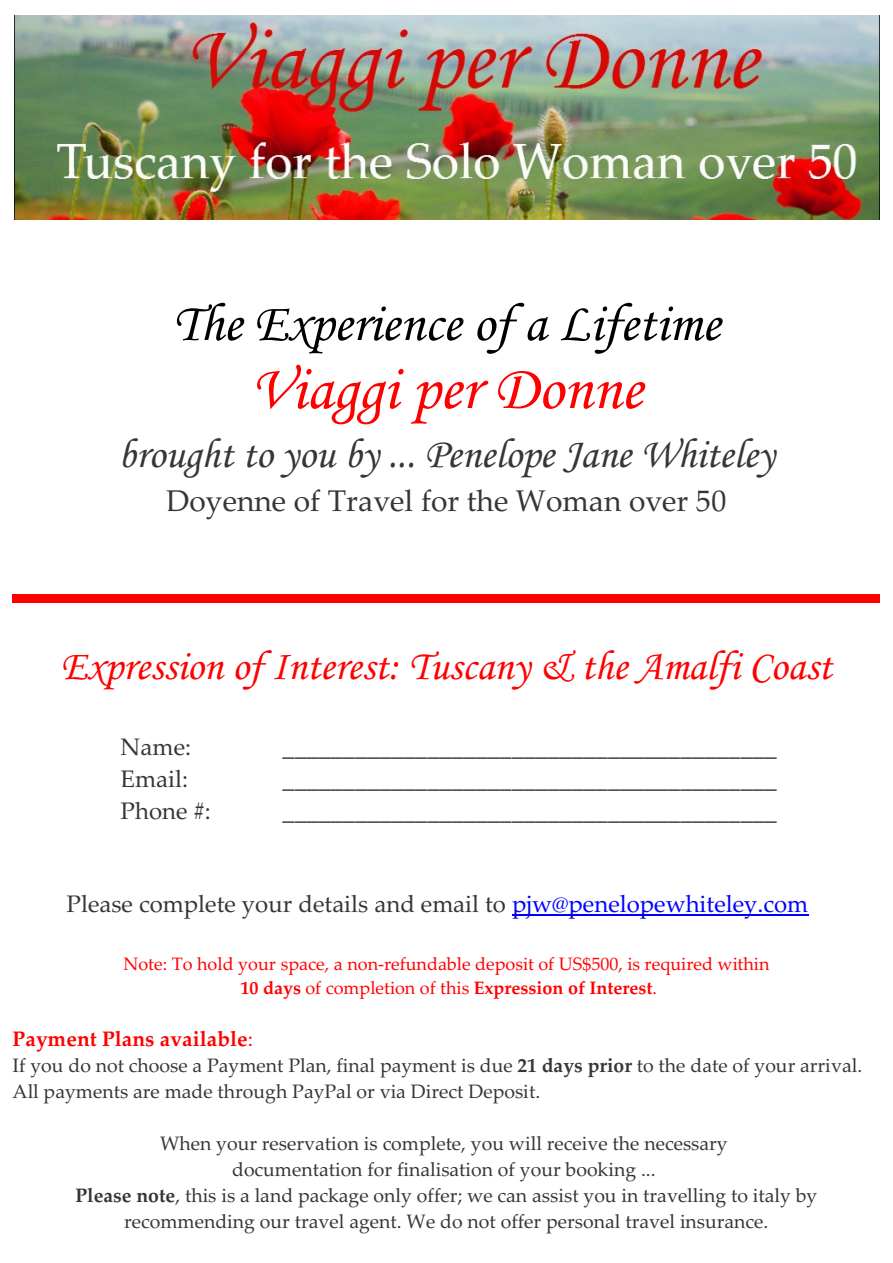
<style>
.page{position:relative;width:893px;height:1263px;background:#fff}
.page>*{position:absolute;margin:0;border:0;box-sizing:border-box;transform-origin:0 0}
.t1{font:italic 63px "Monotype Corsiva";color:#f00}
.t2{font:italic 54px "Monotype Corsiva";color:#000}
.t3{font:italic 42px "Monotype Corsiva";color:#f00}
.t4{font:italic 42px "Monotype Corsiva";color:#363636}
.t5{font:30px "Palatino Linotype";color:#363636}
.t6{font:24px "Palatino Linotype";color:#363636}
.t7{font:700 21px "Palatino Linotype";color:#f00}
.t8{font:19.5px/26px "Palatino Linotype";color:#363636}
.t9{font:18px/24.2px "Palatino Linotype";color:#f00;text-align:center}
.s1{color:#00f}
.s2{font-weight:700}
.s3{font-weight:400}
</style>
<div class="page">
<img style="left:15px;top:15px;width:864px;height:204px">
<hr style="left:512px;top:915px;width:297px;height:1px;background:#00f">
<div style="left:13px;top:594px;width:867px;height:8px;background:#f00"></div>
<h2 class="t2" style="left:173px;top:303px;width:549px">The Experience of a Lifetime</h2>
<h1 class="t1" style="left:251px;top:365px;width:393px">Viaggi per Donne</h1>
<h3 class="t4" style="left:118px;top:438px;width:658px">brought to you by ... Penelope Jane Whiteley</h3>
<h3 class="t5" style="left:166px;top:489px;width:561px">Doyenne of Travel for the Woman over 50</h3>
<h3 class="t3" style="left:61px;top:650px;width:772px">Expression of Interest: Tuscany &amp; the Amalfi Coast</h3>
<p class="t6" style="left:121px;top:737px;width:72px">Name:</p>
<p class="t6" style="left:121px;top:769px;width:69px">Email:</p>
<p class="t6" style="left:121px;top:801px;width:92px">Phone #:</p>
<p class="t6" style="left:283px;top:737px;width:496px">_________________________________________</p>
<p class="t6" style="left:283px;top:769px;width:496px">_________________________________________</p>
<p class="t6" style="left:283px;top:801px;width:496px">_________________________________________</p>
<p class="t6" style="left:67px;top:894px;width:743px">Please complete your details and email to <span class="s1">pjw@penelopewhiteley.com</span></p>
<p class="t9" style="left:123px;top:954px;width:647px">Note: To hold your space, a non-refundable deposit of US$500, is required within<br><span class="s2">10 days</span> of completion of this <span class="s2">Expression of Interest</span>.</p>
<p class="t7" style="left:13px;top:1030px;width:242px">Payment Plans available<span class="s3">:</span></p>
<p class="t8" style="left:13px;top:1055px;width:851px">If you do not choose a Payment Plan, final payment is due <span class="s2">21 days prior</span> to the date of your arrival.<br>All payments are made through PayPal or via Direct Deposit.</p>
<p class="t8" style="left:75px;top:1133px;width:743px;text-align:center">When your reservation is complete, you will receive the necessary<br>documentation for finalisation of your booking ...<br><span class="s2">Please note</span>, this is a land package only offer; we can assist you in travelling to italy by recommending our travel agent. We do not offer personal travel insurance.</p>
</div>
